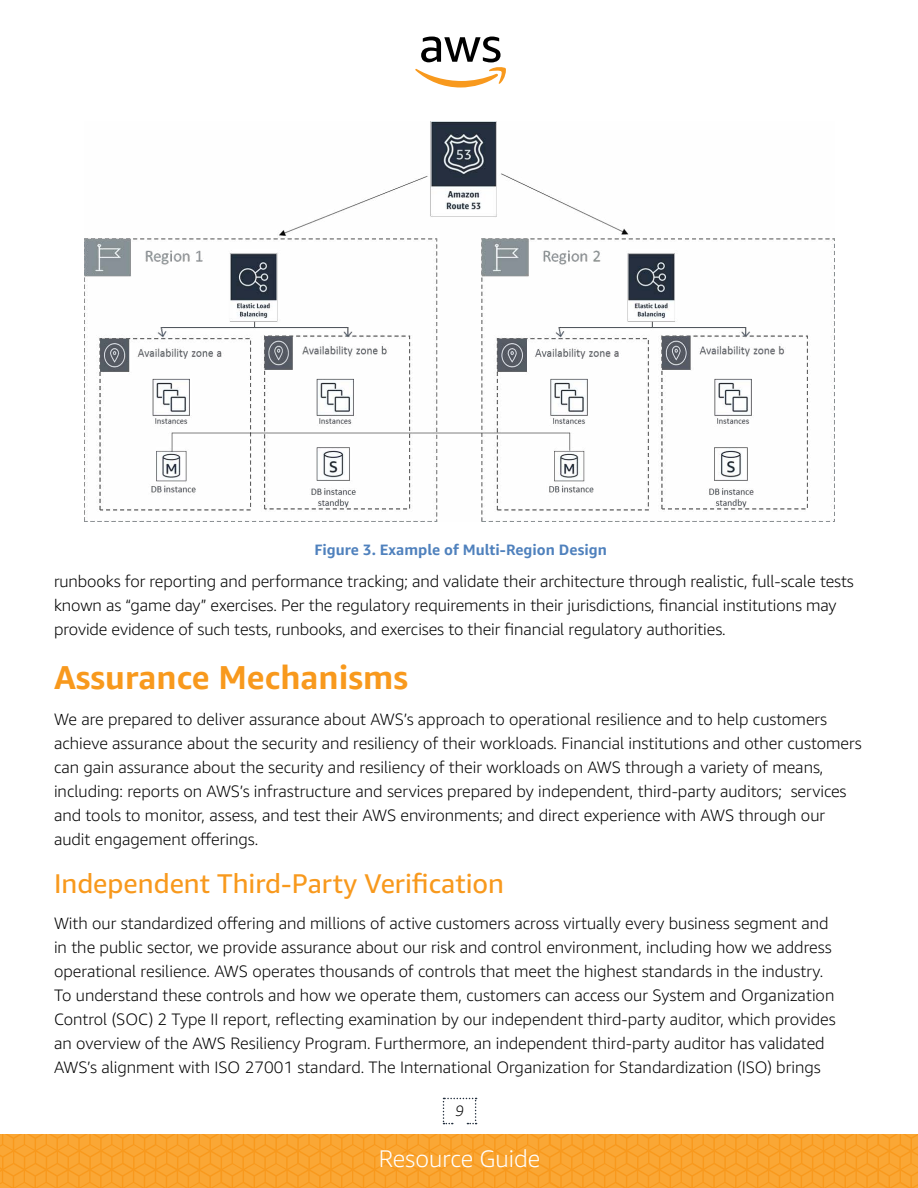
<style>
.page{position:relative;width:918px;height:1188px;background:#fff}
.page>*{position:absolute;margin:0;border:0;box-sizing:border-box;transform-origin:0 0}
.t1{font:700 33px "Amazon Ember";color:#f8991d}
.t2{font:27px "Amazon Ember";color:#f8991d}
.t3{font:300 24px "Amazon Ember";color:#fff}
.t4{font:300 16.5px/24px "Amazon Ember";color:#000}
.t5{font:700 15px "Amazon Ember";color:#4f81bd}
.t6{font:italic 300 15px "Amazon Ember";color:#000}
</style>
<div class="page">
<svg style="left:0;top:1134px;width:918px;height:54px;background:#f9a32f"></svg>
<svg style="left:443px;top:1098px;width:34px;height:26px"></svg>
<svg style="left:415px;top:37px;width:91px;height:51px"></svg>
<img style="left:84px;top:122px;width:751px;height:399px">
<p class="t5" style="left:314px;top:540px;width:294px">Figure 3. Example of Multi-Region Design</p>
<p class="t4" style="left:54px;top:569px;width:801px">runbooks for reporting and performance tracking; and validate their architecture through realistic, full-scale tests known as “game day” exercises. Per the regulatory requirements in their jurisdictions, financial institutions may provide evidence of such tests, runbooks, and exercises to their financial regulatory authorities.</p>
<h1 class="t1" style="left:54px;top:656px;width:356px">Assurance Mechanisms</h1>
<p class="t4" style="left:54px;top:707px;width:809px">We are prepared to deliver assurance about AWS’s approach to operational resilience and to help customers achieve assurance about the security and resiliency of their workloads. Financial institutions and other customers can gain assurance about the security and resiliency of their workloads on AWS through a variety of means, including: reports on AWS’s infrastructure and services prepared by independent, third-party auditors; services and tools to monitor, assess, and test their AWS environments; and direct experience with AWS through our audit engagement offerings.</p>
<h2 class="t2" style="left:54px;top:866px;width:452px">Independent Third-Party Verification</h2>
<p class="t4" style="left:54px;top:911px;width:783px">With our standardized offering and millions of active customers across virtually every business segment and in the public sector, we provide assurance about our risk and control environment, including how we address operational resilience. AWS operates thousands of controls that meet the highest standards in the industry.<br>To understand these controls and how we operate them, customers can access our System and Organization Control (SOC) 2 Type II report, reflecting examination by our independent third-party auditor, which provides an overview of the AWS Resiliency Program. Furthermore, an independent third-party auditor has validated AWS’s alignment with ISO 27001 standard. The International Organization for Standardization (ISO) brings</p>
<p class="t6" style="left:455px;top:1101px;width:10px">9</p>
<h3 class="t3" style="left:379px;top:1144px;width:163px">Resource Guide</h3>
</div>
